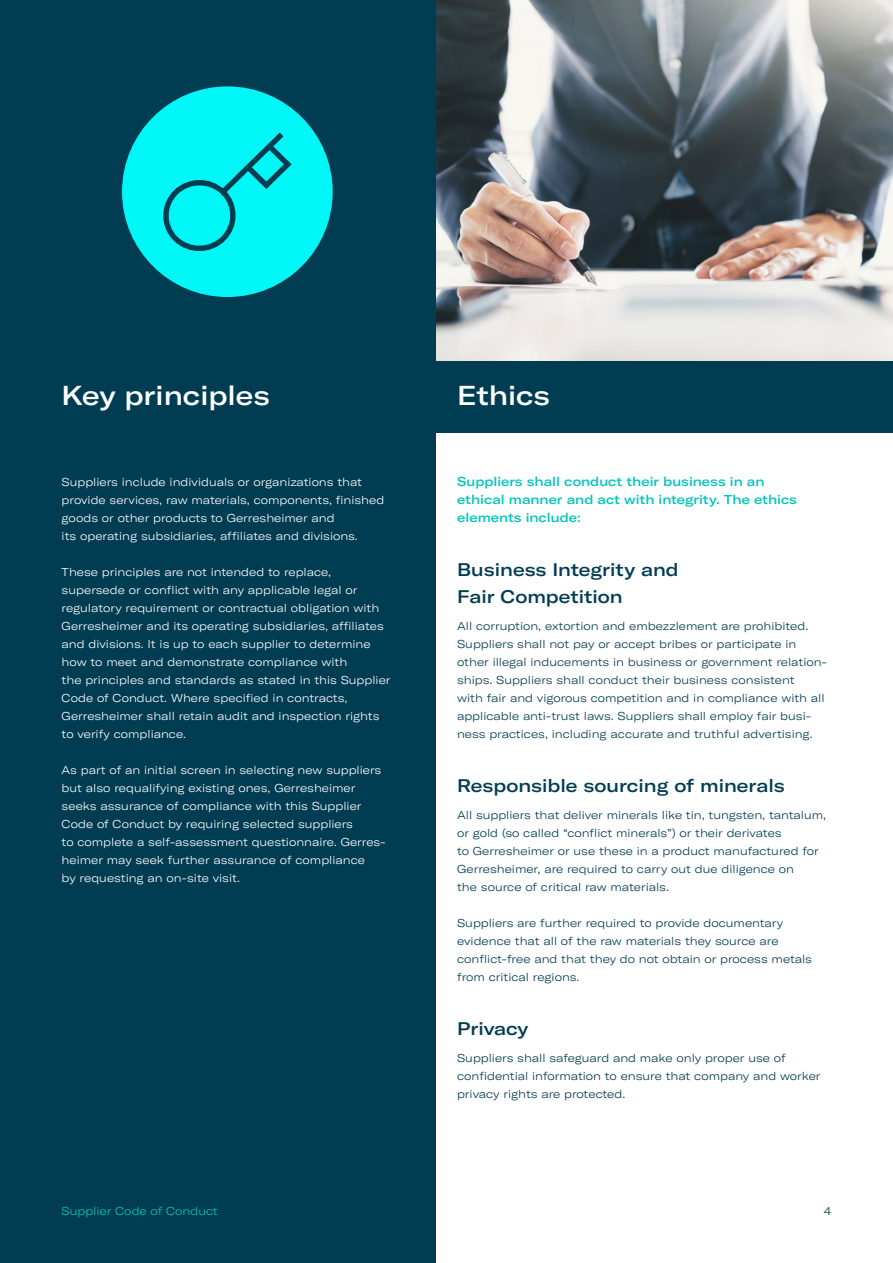
<style>
.page{position:relative;width:893px;height:1263px;background:#fff}
.page>*{position:absolute;margin:0;border:0;box-sizing:border-box;transform-origin:0 0}
.t1{font:500 expanded 27px "GT America";color:#fff}
.t2{font:500 expanded 18px/27px "GT America";color:#003c52}
.t3{font:500 expanded 12.75px/18px "GT America";color:#00c5bb}
.t4{font:300 expanded 11.25px/18px "GT America";color:#003c52}
.t5{font:300 expanded 11.25px/18px "GT America";color:#fff}
.t6{font:300 expanded 11.25px "GT America";color:#00c5bb}
</style>
<div class="page">
<div style="left:0;top:360px;width:893px;height:72px;background:#003c52"></div>
<img style="left:436px;top:0;width:457px;height:360px">
<div style="left:0;top:0;width:436px;height:1263px;background:#003c52"></div>
<div style="left:122px;top:86px;width:211px;height:211px;background:#00f7f7;border-radius:50%"></div>
<svg style="left:163px;top:132px;width:129px;height:119px"></svg>
<h1 class="t1" style="left:62px;top:379px;width:210px">Key principles</h1>
<h1 class="t1" style="left:457px;top:379px;width:94px">Ethics</h1>
<p class="t5" style="left:62px;top:473px;width:324px">Suppliers include individuals or organizations that provide services, raw materials, components, finished goods or other products to Gerresheimer and<br>its operating subsidiaries, affiliates and divisions.</p>
<p class="t5" style="left:62px;top:563px;width:330px">These principles are not intended to replace, supersede or conflict with any applicable legal or regulatory requirement or contractual obligation with Gerresheimer and its operating subsidiaries, affiliates and divisions. It is up to each supplier to determine how to meet and demonstrate compliance with<br>the principles and standards as stated in this Supplier Code of Conduct. Where specified in contracts, Gerresheimer shall retain audit and inspection rights to verify compliance.</p>
<p class="t5" style="left:62px;top:761px;width:326px">As part of an initial screen in selecting new suppliers but also requalifying existing ones, Gerresheimer seeks assurance of compliance with this Supplier Code of Conduct by requiring selected suppliers<br>to complete a self-assessment questionnaire. Gerres&shy;heimer may seek further assurance of compliance<br>by requesting an on-site visit.</p>
<p class="t3" style="left:457px;top:472px;width:341px">Suppliers shall conduct their business in an ethical manner and act with integrity. The ethics elements include:</p>
<h2 class="t2" style="left:457px;top:556px;width:223px">Business Integrity and<br>Fair Competition</h2>
<p class="t4" style="left:457px;top:617px;width:371px">All corruption, extortion and embezzlement are prohibited.<br>Suppliers shall not pay or accept bribes or participate in other illegal inducements in business or government relation&shy;ships. Suppliers shall conduct their business consistent<br>with fair and vigorous competition and in compliance with all applicable anti-trust laws. Suppliers shall employ fair busi&shy;ness practices, including accurate and truthful advertising.</p>
<h2 class="t2" style="left:457px;top:772px;width:329px">Responsible sourcing of minerals</h2>
<p class="t4" style="left:457px;top:806px;width:370px">All suppliers that deliver minerals like tin, tungsten, tantalum, or gold (so called “conflict minerals”) or their derivates<br>to Gerresheimer or use these in a product manufactured for Gerresheimer, are required to carry out due diligence on<br>the source of critical raw materials.</p>
<p class="t4" style="left:457px;top:914px;width:356px">Suppliers are further required to provide documentary evidence that all of the raw materials they source are conflict-free and that they do not obtain or process metals from critical regions.</p>
<h2 class="t2" style="left:457px;top:1015px;width:73px">Privacy</h2>
<p class="t4" style="left:457px;top:1049px;width:365px">Suppliers shall safeguard and make only proper use of confidential information to ensure that company and worker privacy rights are protected.</p>
<p class="t6" style="left:62px;top:1204px;width:158px">Supplier Code of Conduct</p>
<p class="t4" style="left:824px;top:1202px;width:9px">4</p>
</div>
